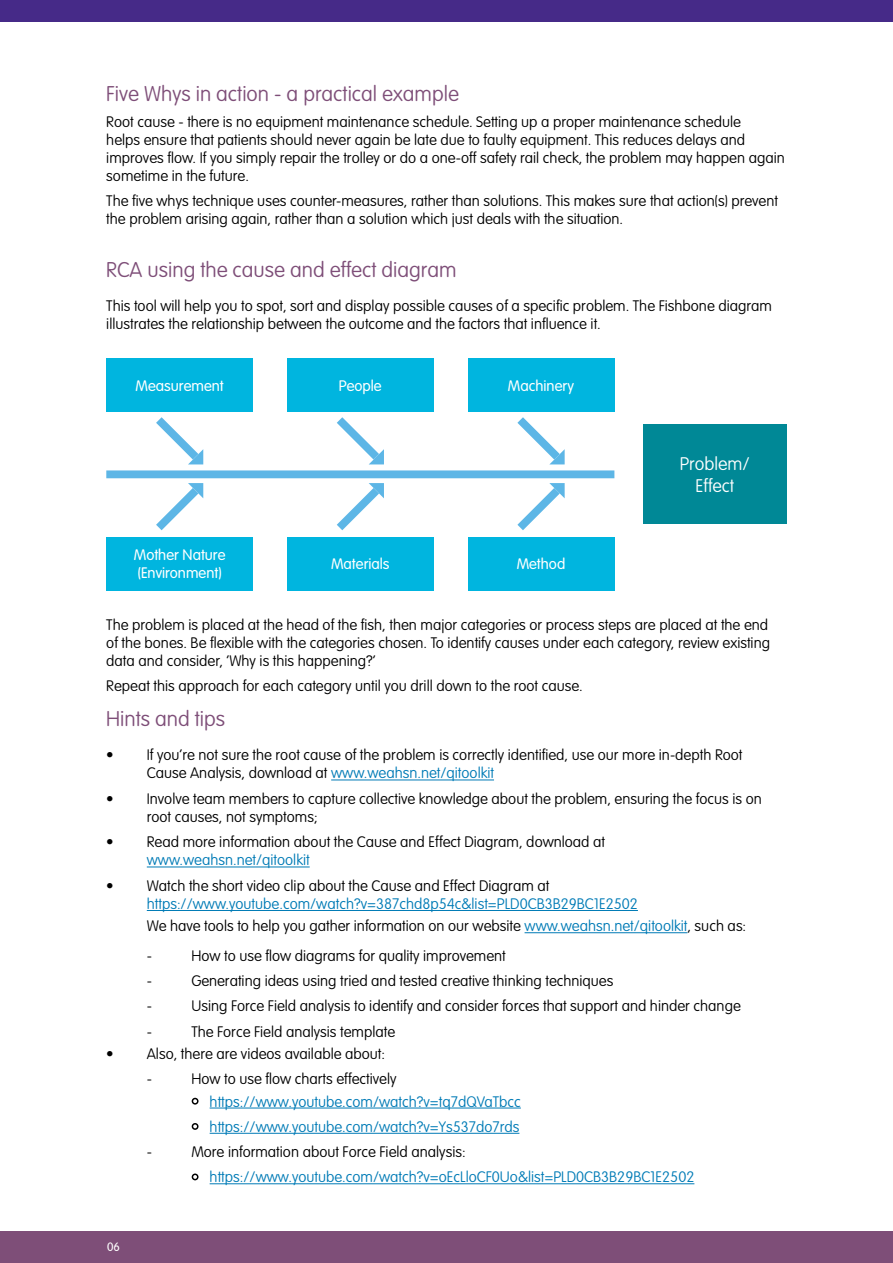
<style>
.page{position:relative;width:893px;height:1263px;background:#fff}
.page>*{position:absolute;margin:0;border:0;box-sizing:border-box;transform-origin:0 0}
.t1{font:100 21px "VAG Rounded";color:#7e4e78}
.t2{font:100 18px/22.5px "VAG Rounded";color:#fff;text-align:center}
.t3{font:100 15px/18px "VAG Rounded";color:#000}
.t4{font:100 15px/22.2px "VAG Rounded";color:#007bb6}
.t5{font:300 15px/18px "VAG Rounded";color:#fff}
.t6{font:300 12px "VAG Rounded";color:#fff}
.s1{color:#007bb6}
.s2{color:#000}
</style>
<div class="page">
<div style="left:0;top:0;width:893px;height:21px;background:#462a88"></div>
<div style="left:0;top:1231px;width:893px;height:32px;background:#7e4e78"></div>
<hr style="left:331px;top:779px;width:163px;height:1px;background:#007bb6">
<hr style="left:147px;top:866px;width:163px;height:1px;background:#007bb6">
<hr style="left:147px;top:910px;width:491px;height:1px;background:#007bb6">
<hr style="left:525px;top:932px;width:162px;height:1px;background:#007bb6">
<hr style="left:210px;top:1108px;width:311px;height:1px;background:#007bb6">
<hr style="left:210px;top:1133px;width:309px;height:1px;background:#007bb6">
<hr style="left:210px;top:1183px;width:484px;height:1px;background:#007bb6">
<div style="left:192px;top:1098px;width:7px;height:6px;border:2px solid #000;border-radius:50%"></div>
<div style="left:192px;top:1123px;width:7px;height:7px;border:2px solid #000;border-radius:50%"></div>
<div style="left:192px;top:1173px;width:7px;height:7px;border:2px solid #000;border-radius:50%"></div>
<div style="left:643px;top:425px;width:144px;height:99px;background:#008896"></div>
<div style="left:106px;top:470px;width:508px;height:8px;background:#5db6e6"></div>
<div style="left:106px;top:358px;width:147px;height:54px;background:#00b5df"></div>
<div style="left:106px;top:537px;width:147px;height:53px;background:#00b5df"></div>
<div style="left:287px;top:358px;width:147px;height:54px;background:#00b5df"></div>
<div style="left:287px;top:537px;width:147px;height:53px;background:#00b5df"></div>
<div style="left:468px;top:358px;width:146px;height:54px;background:#00b5df"></div>
<div style="left:468px;top:537px;width:146px;height:53px;background:#00b5df"></div>
<svg style="left:156px;top:417px;width:48px;height:48px"></svg>
<svg style="left:337px;top:417px;width:47px;height:48px"></svg>
<svg style="left:517px;top:417px;width:48px;height:48px"></svg>
<svg style="left:156px;top:483px;width:48px;height:48px"></svg>
<svg style="left:337px;top:483px;width:47px;height:48px"></svg>
<svg style="left:517px;top:483px;width:48px;height:47px"></svg>
<h1 class="t1" style="left:106px;top:82px;width:354px">Five Whys in action - a practical example</h1>
<p class="t3" style="left:106px;top:113px;width:680px">Root cause - there is no equipment maintenance schedule. Setting up a proper maintenance schedule<br>helps ensure that patients should never again be late due to faulty equipment. This reduces delays and improves flow. If you simply repair the trolley or do a one-off safety rail check, the problem may happen again sometime in the future.</p>
<p class="t3" style="left:106px;top:192px;width:673px">The five whys technique uses counter-measures, rather than solutions. This makes sure that action(s) prevent the problem arising again, rather than a solution which just deals with the situation.</p>
<h1 class="t1" style="left:106px;top:257px;width:352px">RCA using the cause and effect diagram</h1>
<p class="t3" style="left:106px;top:297px;width:667px">This tool will help you to spot, sort and display possible causes of a specific problem. The Fishbone diagram illustrates the relationship between the outcome and the factors that influence it.</p>
<p class="t5" style="left:136px;top:377px;width:90px">Measurement</p>
<p class="t5" style="left:134px;top:547px;width:93px">Mother Nature (Environment)</p>
<p class="t5" style="left:339px;top:377px;width:44px">People</p>
<p class="t5" style="left:331px;top:556px;width:60px">Materials</p>
<p class="t5" style="left:508px;top:377px;width:68px">Machinery</p>
<p class="t5" style="left:517px;top:556px;width:50px">Method</p>
<p class="t2" style="left:680px;top:453px;width:71px">Problem/<br>Effect</p>
<p class="t3" style="left:106px;top:616px;width:665px">The problem is placed at the head of the fish, then major categories or process steps are placed at the end of the bones. Be flexible with the categories chosen. To identify causes under each category, review existing data and consider, ‘Why is this happening?’</p>
<p class="t3" style="left:106px;top:678px;width:478px">Repeat this approach for each category until you drill down to the root cause.</p>
<h1 class="t1" style="left:106px;top:707px;width:120px">Hints and tips</h1>
<p class="t3" style="left:147px;top:747px;width:597px;text-indent:-40px">• If you’re not sure the root cause of the problem is correctly identified, use our more in-depth Root<br>Cause Analysis, download at <span class="s1">www.weahsn.net/qitoolkit</span></p>
<p class="t3" style="left:147px;top:790px;width:617px;text-indent:-40px">• Involve team members to capture collective knowledge about the problem, ensuring the focus is on root causes, not symptoms;</p>
<p class="t3" style="left:106px;top:834px;width:500px">• Read more information about the Cause and Effect Diagram, download at</p>
<p class="t4" style="left:147px;top:850px;width:164px">www.weahsn.net/qitoolkit</p>
<p class="t3" style="left:106px;top:877px;width:445px">• Watch the short video clip about the Cause and Effect Diagram at</p>
<p class="t4" style="left:147px;top:893px;width:601px">https://www.youtube.com/watch?v=387chd8p54c&amp;list=PLD0CB3B29BC1E2502<br><span class="s2">We have tools to help you gather information on our website</span> www.weahsn.net/qitoolkit<span class="s2">, such as:</span></p>
<p class="t3" style="left:147px;top:947px;width:7px">-</p>
<p class="t3" style="left:191px;top:947px;width:316px">How to use flow diagrams for quality improvement</p>
<p class="t3" style="left:147px;top:972px;width:7px">-</p>
<p class="t3" style="left:191px;top:972px;width:424px">Generating ideas using tried and tested creative thinking techniques</p>
<p class="t3" style="left:147px;top:998px;width:7px">-</p>
<p class="t3" style="left:191px;top:998px;width:551px">Using Force Field analysis to identify and consider forces that support and hinder change</p>
<p class="t3" style="left:147px;top:1023px;width:7px">-</p>
<p class="t3" style="left:191px;top:1023px;width:205px">The Force Field analysis template</p>
<p class="t3" style="left:147px;top:1041px;width:240px;line-height:25.2px;text-indent:-40px">• Also, there are videos available about: -</p>
<p class="t3" style="left:191px;top:1070px;width:207px">How to use flow charts effectively</p>
<p class="t4" style="left:210px;top:1089px;width:313px;line-height:25.2px">https://www.youtube.com/watch?v=tq7dQVaTbcc https://www.youtube.com/watch?v=Ys537do7rds</p>
<p class="t6" style="left:107px;top:1240px;width:14px">06</p>
<p class="t3" style="left:147px;top:1143px;width:7px">-</p>
<p class="t3" style="left:191px;top:1143px;width:276px">More information about Force Field analysis:</p>
<p class="t4" style="left:210px;top:1166px;width:486px">https://www.youtube.com/watch?v=oEcLloCF0Uo&amp;list=PLD0CB3B29BC1E2502</p>
</div>
